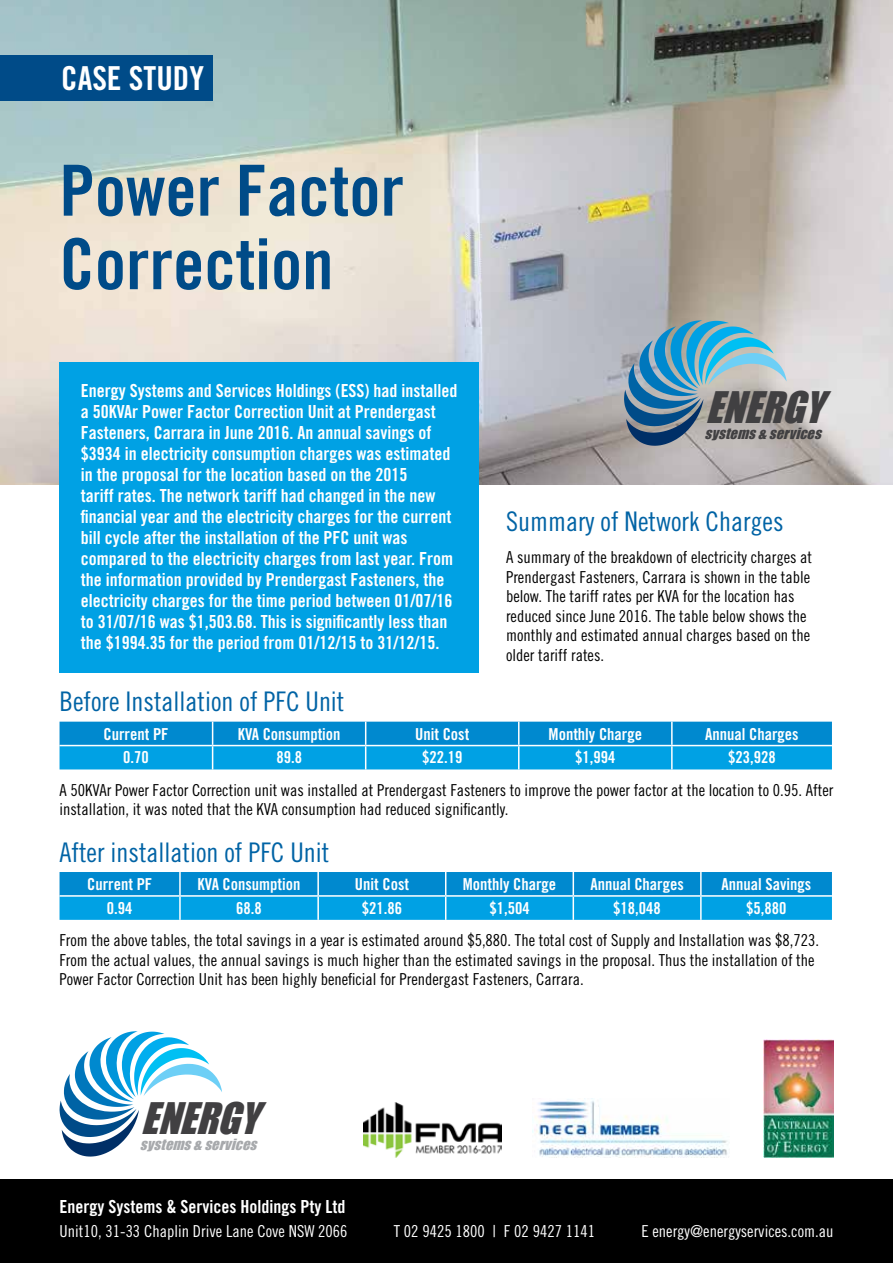
<style>
.page{position:relative;width:893px;height:1263px;background:#fff}
.page>*{position:absolute;margin:0;border:0;box-sizing:border-box;transform-origin:0 0}
.t1{font:70.5px/73.5px "Trade Gothic LT Std Bd Cn 20";color:#004b88}
.t2{font:italic 39.9px "Impact";color:#414042}
.t3{font:33px "Trade Gothic LT Std Bd Cn 20";color:#fff}
.t4{font:27px "Trade Gothic LT Std Cn 18";color:#0063a5}
.t5{font:18px/21px "Trade Gothic LT Std Bd Cn 20";color:#fff}
.t6{font:16.5px/19.5px "Trade Gothic LT Std Cn 18";color:#000}
.t7{font:16.5px "Trade Gothic LT Std Bd Cn 20";color:#fff}
.t8{font:16.5px "Trade Gothic LT Std Cn 18";color:#fff}
.t9{font:italic 14.25px "Impact";color:#a7a9ac}
.t10{font:italic 14.25px "Impact";color:#414042}
</style>
<div class="page">
<img style="left:0;top:0;width:893px;height:485px">
<svg style="left:60px;top:722px;width:772px;height:47px;background:#0898da"></svg>
<hr style="left:672px;top:745px;width:160px;height:1px;background:#fff">
<hr style="left:671px;top:746px;width:2px;height:23px;background:#fff">
<svg style="left:60px;top:872px;width:772px;height:48px;background:#0b99db"></svg>
<hr style="left:700px;top:897px;width:2px;height:23px;background:#fff">
<div style="left:0;top:1179px;width:893px;height:84px;background:#000"></div>
<div style="left:60px;top:362px;width:419px;height:311px;background:#00a1e4"></div>
<img style="left:763px;top:1040px;width:70px;height:118px">
<img style="left:363px;top:1102px;width:138px;height:56px">
<img style="left:532px;top:1099px;width:196px;height:59px">
<svg style="left:60px;top:1031px;width:162px;height:125px"></svg>
<svg style="left:624px;top:320px;width:163px;height:126px;background:#80a4b5"></svg>
<div style="left:0;top:55px;width:213px;height:46px;background:#004b88"></div>
<h3 class="t3" style="left:61px;top:58px;width:144px">CASE STUDY</h3>
<h1 class="t1" style="left:60px;top:153px;width:346px">Power Factor<br>Correction</h1>
<p class="t5" style="left:81px;top:380px;width:378px">Energy Systems and Services Holdings (ESS) had installed a 50KVAr Power Factor Correction Unit at Prendergast Fasteners, Carrara in June 2016. An annual savings of $3934 in electricity consumption charges was estimated in the proposal for the location based on the 2015<br>tariff rates. The network tariff had changed in the new financial year and the electricity charges for the current bill cycle after the installation of the PFC unit was compared to the electricity charges from last year. From the information provided by Prendergast Fasteners, the electricity charges for the time period between 01/07/16 to 31/07/16 was $1,503.68. This is significantly less than the $1994.35 for the period from 01/12/15 to 31/12/15.</p>
<h2 class="t2" style="left:705px;top:377px;width:135px">ENERGY</h2>
<p class="t10" style="left:704px;top:422px;width:123px">systems&amp;services</p>
<h3 class="t4" style="left:506px;top:505px;width:279px">Summary of Network Charges</h3>
<p class="t6" style="left:506px;top:547px;width:308px">A summary of the breakdown of electricity charges at Prendergast Fasteners, Carrara is shown in the table below. The tariff rates per KVA for the location has reduced since June 2016. The table below shows the monthly and estimated annual charges based on the older tariff rates.</p>
<h3 class="t4" style="left:60px;top:686px;width:286px">Before Installation of PFC Unit</h3>
<p class="t7" style="left:104px;top:724px;width:67px">Current PF</p>
<p class="t7" style="left:238px;top:724px;width:104px">KVA Consumption</p>
<p class="t7" style="left:415px;top:724px;width:56px">Unit Cost</p>
<p class="t7" style="left:549px;top:724px;width:95px">Monthly Charge</p>
<p class="t7" style="left:705px;top:724px;width:95px">Annual Charges</p>
<p class="t7" style="left:123px;top:747px;width:27px">0.70</p>
<p class="t7" style="left:276px;top:747px;width:27px">89.8</p>
<p class="t7" style="left:422px;top:747px;width:42px">$22.19</p>
<p class="t7" style="left:575px;top:747px;width:42px">$1,994</p>
<p class="t7" style="left:728px;top:747px;width:49px">$23,928</p>
<p class="t6" style="left:60px;top:780px;width:775px">A 50KVAr Power Factor Correction unit was installed at Prendergast Fasteners to improve the power factor at the location to 0.95. After installation, it was noted that the KVA consumption had reduced significantly.</p>
<h3 class="t4" style="left:60px;top:836px;width:271px">After installation of PFC Unit</h3>
<p class="t7" style="left:87px;top:874px;width:67px">Current PF</p>
<p class="t7" style="left:198px;top:874px;width:104px">KVA Consumption</p>
<p class="t7" style="left:355px;top:874px;width:56px">Unit Cost</p>
<p class="t7" style="left:463px;top:874px;width:95px">Monthly Charge</p>
<p class="t7" style="left:590px;top:874px;width:95px">Annual Charges</p>
<p class="t7" style="left:721px;top:874px;width:91px">Annual Savings</p>
<p class="t7" style="left:107px;top:898px;width:27px">0.94</p>
<p class="t7" style="left:236px;top:898px;width:27px">68.8</p>
<p class="t7" style="left:362px;top:898px;width:42px">$21.86</p>
<p class="t7" style="left:489px;top:898px;width:42px">$1,504</p>
<p class="t7" style="left:613px;top:898px;width:49px">$18,048</p>
<p class="t7" style="left:746px;top:898px;width:42px">$5,880</p>
<p class="t6" style="left:60px;top:930px;width:761px">From the above tables, the total savings in a year is estimated around $5,880. The total cost of Supply and Installation was $8,723.<br>From the actual values, the annual savings is much higher than the estimated savings in the proposal. Thus the installation of the<br>Power Factor Correction Unit has been highly beneficial for Prendergast Fasteners, Carrara.</p>
<h2 class="t2" style="left:141px;top:1087px;width:135px">ENERGY</h2>
<p class="t9" style="left:140px;top:1133px;width:123px">systems&amp;services</p>
<p class="t5" style="left:60px;top:1196px;width:287px">Energy Systems &amp; Services Holdings Pty Ltd</p>
<p class="t8" style="left:60px;top:1221px;width:290px">Unit10, 31-33 Chaplin Drive Lane Cove NSW 2066</p>
<p class="t8" style="left:394px;top:1221px;width:203px">T 02 9425 1800 | F 02 9427 1141</p>
<p class="t8" style="left:641px;top:1221px;width:194px">E energy@energyservices.com.au</p>
</div>
